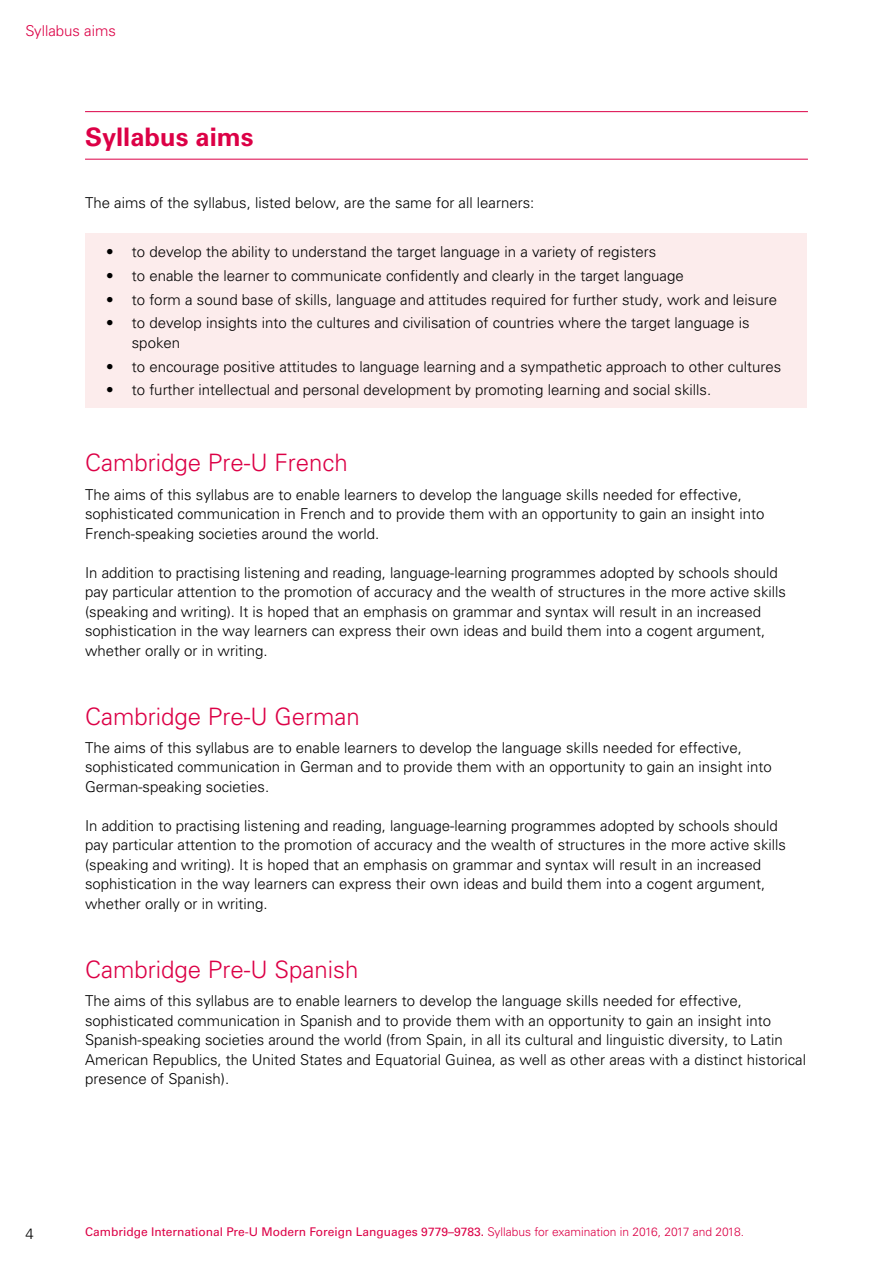
<style>
.page{position:relative;width:893px;height:1263px;background:#fff}
.page>*{position:absolute;margin:0;border:0;box-sizing:border-box;transform-origin:0 0}
.t1{font:700 25.5px "Univers LT Std";color:#dc0046}
.t2{font:300 24px "Univers LT Std";color:#dc0046}
.t3{font:300 15px/19.5px "Univers LT Std";color:#000}
.t4{font:300 15px "Univers LT Std";color:#dc0046}
.t5{font:12px "Univers LT Std";color:#dc0046}
.s1{font-weight:300}
</style>
<div class="page">
<hr style="left:85px;top:111px;width:723px;height:1px;background:#dc0046">
<hr style="left:85px;top:159px;width:723px;height:1px;background:#dc0046">
<div style="left:85px;top:234px;width:721px;height:174px;background:#fcecec"></div>
<p class="t4" style="left:26px;top:22px;width:92px">Syllabus aims</p>
<h1 class="t1" style="left:85px;top:122px;width:170px">Syllabus aims</h1>
<p class="t3" style="left:85px;top:193px;width:451px">The aims of the syllabus, listed below, are the same for all learners:</p>
<p class="t3" style="left:106px;top:242px;width:551px">• to develop the ability to understand the target language in a variety of registers</p>
<p class="t3" style="left:106px;top:266px;width:579px">• to enable the learner to communicate confidently and clearly in the target language</p>
<p class="t3" style="left:106px;top:290px;width:672px">• to form a sound base of skills, language and attitudes required for further study, work and leisure</p>
<p class="t3" style="left:132px;top:313px;width:619px;text-indent:-26px">• to develop insights into the cultures and civilisation of countries where the target language is spoken</p>
<p class="t3" style="left:106px;top:357px;width:676px">• to encourage positive attitudes to language learning and a sympathetic approach to other cultures</p>
<p class="t3" style="left:106px;top:380px;width:606px">• to further intellectual and personal development by promoting learning and social skills.</p>
<h2 class="t2" style="left:85px;top:448px;width:264px">Cambridge Pre-U French</h2>
<p class="t3" style="left:85px;top:484px;width:681px">The aims of this syllabus are to enable learners to develop the language skills needed for effective, sophisticated communication in French and to provide them with an opportunity to gain an insight into<br>French-speaking societies around the world.</p>
<p class="t3" style="left:85px;top:562px;width:702px">In addition to practising listening and reading, language-learning programmes adopted by schools should pay particular attention to the promotion of accuracy and the wealth of structures in the more active skills (speaking and writing). It is hoped that an emphasis on grammar and syntax will result in an increased sophistication in the way learners can express their own ideas and build them into a cogent argument, whether orally or in writing.</p>
<h2 class="t2" style="left:85px;top:702px;width:276px">Cambridge Pre-U German</h2>
<p class="t3" style="left:85px;top:738px;width:688px">The aims of this syllabus are to enable learners to develop the language skills needed for effective, sophisticated communication in German and to provide them with an opportunity to gain an insight into<br>German-speaking societies.</p>
<p class="t3" style="left:85px;top:816px;width:702px">In addition to practising listening and reading, language-learning programmes adopted by schools should pay particular attention to the promotion of accuracy and the wealth of structures in the more active skills (speaking and writing). It is hoped that an emphasis on grammar and syntax will result in an increased sophistication in the way learners can express their own ideas and build them into a cogent argument, whether orally or in writing.</p>
<h2 class="t2" style="left:85px;top:955px;width:275px">Cambridge Pre-U Spanish</h2>
<p class="t3" style="left:85px;top:991px;width:722px">The aims of this syllabus are to enable learners to develop the language skills needed for effective, sophisticated communication in Spanish and to provide them with an opportunity to gain an insight into Spanish-speaking societies around the world (from Spain, in all its cultural and linguistic diversity, to Latin American Republics, the United States and Equatorial Guinea, as well as other areas with a distinct historical presence of Spanish).</p>
<p class="t3" style="left:26px;top:1223px;width:10px">4</p>
<p class="t5" style="left:85px;top:1225px;width:661px">Cambridge International Pre-U Modern Foreign Languages 9779–9783. <span class="s1">Syllabus for examination in 2016, 2017 and 2018.</span></p>
</div>
